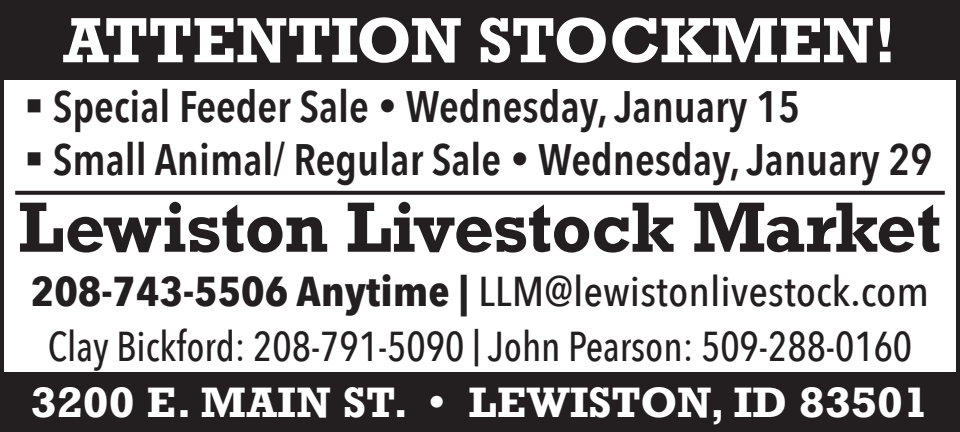
<style>
.page{position:relative;width:960px;height:432px;background:#fff}
.page>*{position:absolute;margin:0;border:0;box-sizing:border-box;transform-origin:0 0}
.t1{font:700 66.8px "Rockwell";letter-spacing:-.01em;color:#231f20}
.t2{font:700 60px "Rockwell";color:#fff}
.t3{font:600 44px "Avenir Next Condensed";color:#231f20}
.t4{font:500 41.6px "Avenir Next Condensed";color:#231f20;scale:.96 1}
.t5{font:500 41.6px "Avenir Next Condensed";color:#231f20;scale:1.07 1}
.t6{font:700 40px "Rockwell";letter-spacing:.02em;color:#fff}
.s1{font-weight:700}
.s2{font-size:37.6px}
</style>
<div class="page">
<div style="left:0;top:0;width:960px;height:79px;background:#231f20"></div>
<div style="left:0;top:372px;width:960px;height:60px;background:#231f20"></div>
<div style="left:0;top:0;width:960px;height:432px;border:4px solid #231f20"></div>
<svg style="left:15px;top:191px;width:930px;height:4px;background:#2e2a2b"></svg>
<p class="t2" style="left:63px;top:2px;width:835px">ATTENTION STOCKMEN!</p>
<p class="t3" style="left:24px;top:68px;width:778px">▪ Special Feeder Sale • Wednesday, January 15</p>
<p class="t3" style="left:24px;top:121px;width:910px">▪ Small Animal/ Regular Sale • Wednesday, January 29</p>
<p class="t1" style="left:19px;top:184px;width:924px">Lewiston Livestock Market</p>
<p class="t5" style="left:31px;top:267px;width:841px"><span class="s1">208-743-5506 Anytime |</span> LLM@lewistonlivestock.com</p>
<p class="t4" style="left:48px;top:322px;width:902px">Clay Bickford: 208-791-5090 <span class="s2">|</span> John Pearson: 509-288-0160</p>
<p class="t6" style="left:31px;top:377px;width:899px">3200 E. MAIN ST. • LEWISTON, ID 83501</p>
</div>
